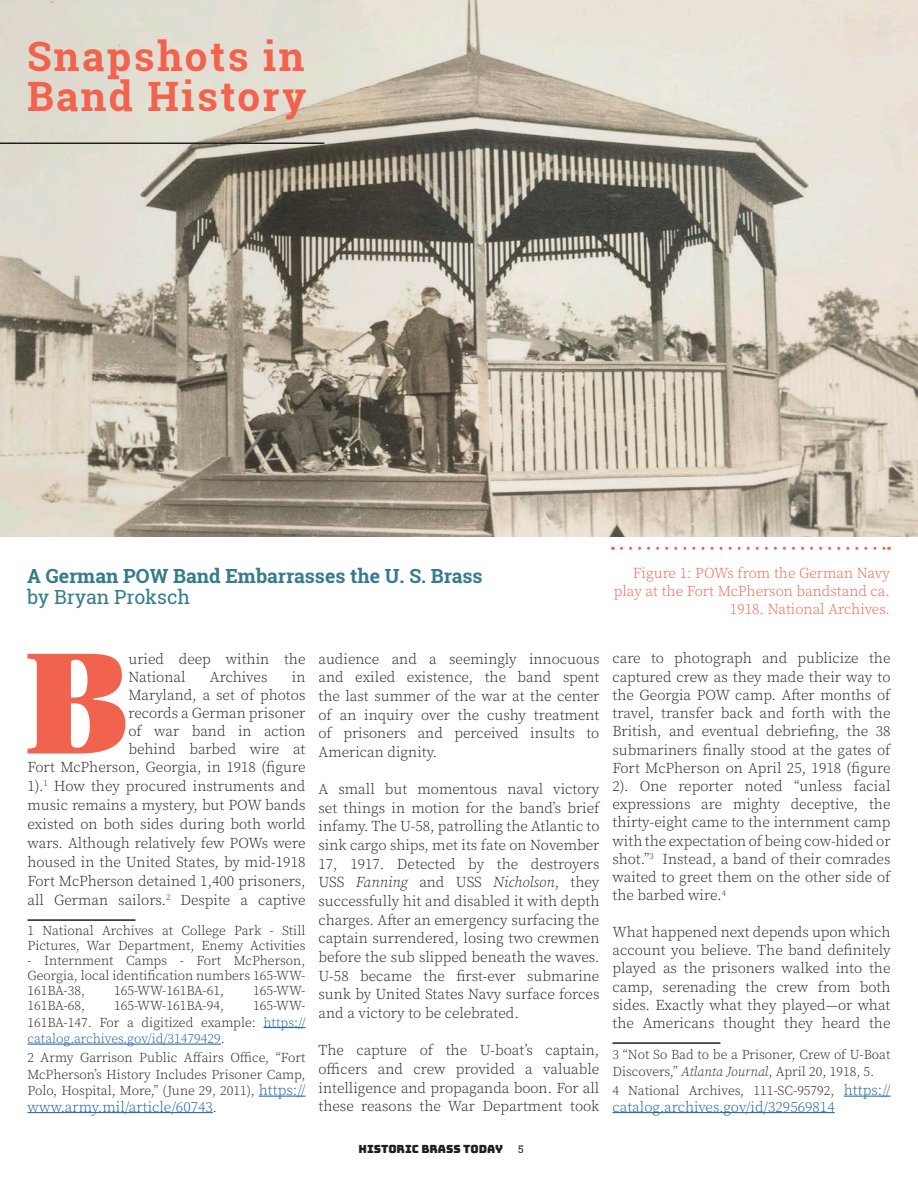
<style>
.page{position:relative;width:918px;height:1188px;background:#fff}
.page>*{position:absolute;margin:0;border:0;box-sizing:border-box;transform-origin:0 0}
.t1{font:153.45px "Utopia Std Black Headline";color:#f1634e}
.News_Brief_Title{font:700 40.5px "Roboto Slab";letter-spacing:.06em;color:#f1634e}
.News_Brief_Title-2{font:700 19.5px "Roboto Slab";color:#337c8c}
.News_Brief_Title-3{font:19.5px "Roboto Slab";color:#337c8c}
.t2{font:300 15px/18.6px "Source Serif Pro";color:#231f20;text-align:justify}
.Pull_Quote_-_Under_Dotted_Line__Align_Le{font:300 15px/18px "Source Serif Pro";color:#f1634e;text-align:right}
.Footnote_text{font:300 15px "Source Serif Pro";color:#175d9e}
.Footnote_text-2{font:300 13.5px/15px "Source Serif Pro";color:#231f20}
.t3{font:300 13.5px/16.5px "Source Serif Pro";color:#175d9e;text-align:justify}
.t4{font:11.25px "Bungee";color:#231f20}
.t5{font:10.5px "Roboto Slab";color:#231f20}
.s1{color:#231f20}
.s2{font-size:15px;color:#175d9e}
.s3{font-size:13.5px;color:#231f20}
.s4{font-style:italic}
</style>
<div class="page">
<img style="left:0;top:0;width:918px;height:537px">
<hr style="left:27px;top:919px;width:108px;height:2px;background:#231f20">
<hr style="left:263px;top:1027px;width:42px;height:1px;background:#175d9e">
<hr style="left:27px;top:1044px;width:194px;height:1px;background:#175d9e">
<hr style="left:259px;top:1096px;width:46px;height:1px;background:#175d9e">
<hr style="left:27px;top:1112px;width:186px;height:1px;background:#175d9e">
<hr style="left:612px;top:1042px;width:108px;height:2px;background:#231f20">
<hr style="left:844px;top:1096px;width:46px;height:1px;background:#175d9e">
<hr style="left:612px;top:1112px;width:223px;height:1px;background:#175d9e">
<svg style="left:621px;top:547px;width:268px;height:3px"></svg>
<hr style="left:0;top:142px;width:324px;height:2px;background:#231f20">
<p class="News_Brief_Title" style="left:27px;top:28px;width:279px">Snapshots in</p>
<p class="News_Brief_Title" style="left:27px;top:69px;width:281px">Band History</p>
<p class="News_Brief_Title-2" style="left:27px;top:563px;width:457px">A German POW Band Embarrasses the U. S. Brass</p>
<p class="News_Brief_Title-3" style="left:27px;top:584px;width:165px">by Bryan Proksch</p>
<p class="Pull_Quote_-_Under_Dotted_Line__Align_Le" style="left:614px;top:565px;width:278px">Figure 1: POWs from the German Navy play at the Fort McPherson bandstand ca.<br>1918. National Archives.</p>
<p class="t1" style="left:25px;top:623px;width:105px">B</p>
<p class="t2" style="left:128px;top:650px;width:179px;line-height:18px">uried deep within the<br>National</p>
<p class="t2" style="left:210px;top:667px;width:59px">Archives</p>
<p class="t2" style="left:28px;top:667px;width:280px;text-align:right">in<br>Maryland, a set of photos<br>records a German prisoner<br>of war band in action<br>behind barbed wire at<br>Fort McPherson, Georgia, in 1918 (figure<br>1).<sup>1</sup> How they procured instruments and music remains a mystery, but POW bands existed on both sides during both world wars. Although relatively few POWs were housed in the United States, by mid-1918<br>Fort McPherson detained 1,400 prisoners, all German sailors.<sup>2</sup> Despite a captive</p>
<p class="Footnote_text-2" style="left:27px;top:923px;width:279px">1 National Archives at College Park - Still<br>Pictures, War Department, Enemy Activities</p>
<p class="Footnote_text-2" style="left:27px;top:953px;width:279px;text-align:justify">- Internment Camps - Fort McPherson, Georgia, local identification numbers 165-WW-161BA-38,</p>
<p class="Footnote_text-2" style="left:114px;top:983px;width:112px">165-WW-161BA-61,</p>
<p class="Footnote_text-2" style="left:253px;top:983px;width:54px">165-WW-</p>
<p class="Footnote_text-2" style="left:27px;top:998px;width:59px">161BA-68,</p>
<p class="Footnote_text-2" style="left:114px;top:998px;width:112px">165-WW-161BA-94,</p>
<p class="t3" style="left:27px;top:998px;width:280px;text-indent:226px"><span class="s1">165-WW-161BA-147. For a digitized example:</span> https:// catalog.archives.gov/id/31479429<span class="s1">.</span></p>
<p class="Footnote_text-2" style="left:27px;top:1050px;width:280px;line-height:16.4px;text-align:justify">2 Army Garrison Public Affairs Office, “Fort McPherson’s History Includes Prisoner Camp, Polo, Hospital, More,” (June 29, 2011), <span class="s2">https://</span></p>
<p class="Footnote_text" style="left:28px;top:1097px;width:191px">www.army.mil/article/60743<span class="s3">.</span></p>
<p class="t2" style="left:319px;top:649px;width:282px">audience and a seemingly innocuous and exiled existence, the band spent the last summer of the war at the center of an inquiry over the cushy treatment of prisoners and perceived insults to American dignity.</p>
<p class="t2" style="left:319px;top:780px;width:282px">A small but momentous naval victory set things in motion for the band’s brief infamy. The U-58, patrolling the Atlantic to sink cargo ships, met its fate on November 17, 1917. Detected by the destroyers USS <span class="s4">Fanning</span> and USS <span class="s4">Nicholson</span>, they successfully hit and disabled it with depth charges. After an emergency surfacing the captain surrendered, losing two crewmen before the sub slipped beneath the waves.<br>U-58 became the first-ever submarine sunk by United States Navy surface forces and a victory to be celebrated.</p>
<p class="t2" style="left:319px;top:1041px;width:282px">The capture of the U-boat’s captain, officers and crew provided a valuable intelligence and propaganda boon. For all these reasons the War Department took</p>
<p class="t4" style="left:358px;top:1143px;width:146px">HISTORIC BRASS TODAY</p>
<p class="t5" style="left:518px;top:1142px;width:7px">5</p>
<p class="t2" style="left:613px;top:649px;width:280px">care to photograph and publicize the captured crew as they made their way to the Georgia POW camp. After months of travel, transfer back and forth with the British, and eventual debriefing, the 38 submariners finally stood at the gates of Fort McPherson on April 25, 1918 (figure 2). One reporter noted “unless facial expressions are mighty deceptive, the thirty-eight came to the internment camp with the expectation of being cow-hided or shot.”<sup>3</sup> Instead, a band of their comrades waited to greet them on the other side of the barbed wire.<sup>4</sup></p>
<p class="t2" style="left:613px;top:923px;width:280px">What happened next depends upon which account you believe. The band definitely played as the prisoners walked into the camp, serenading the crew from both sides. Exactly what they played—or what the Americans thought they heard the</p>
<p class="Footnote_text-2" style="left:612px;top:1047px;width:279px;line-height:16.2px">3 “Not So Bad to be a Prisoner, Crew of U-Boat<br>Discovers,” <span class="s4">Atlanta Journal</span>, April 20, 1918, 5.</p>
<p class="Footnote_text-2" style="left:612px;top:1083px;width:279px">4 National Archives, 111-SC-95792, <span class="s2">https://</span></p>
<p class="Footnote_text" style="left:613px;top:1097px;width:224px">catalog.archives.gov/id/329569814</p>
</div>
